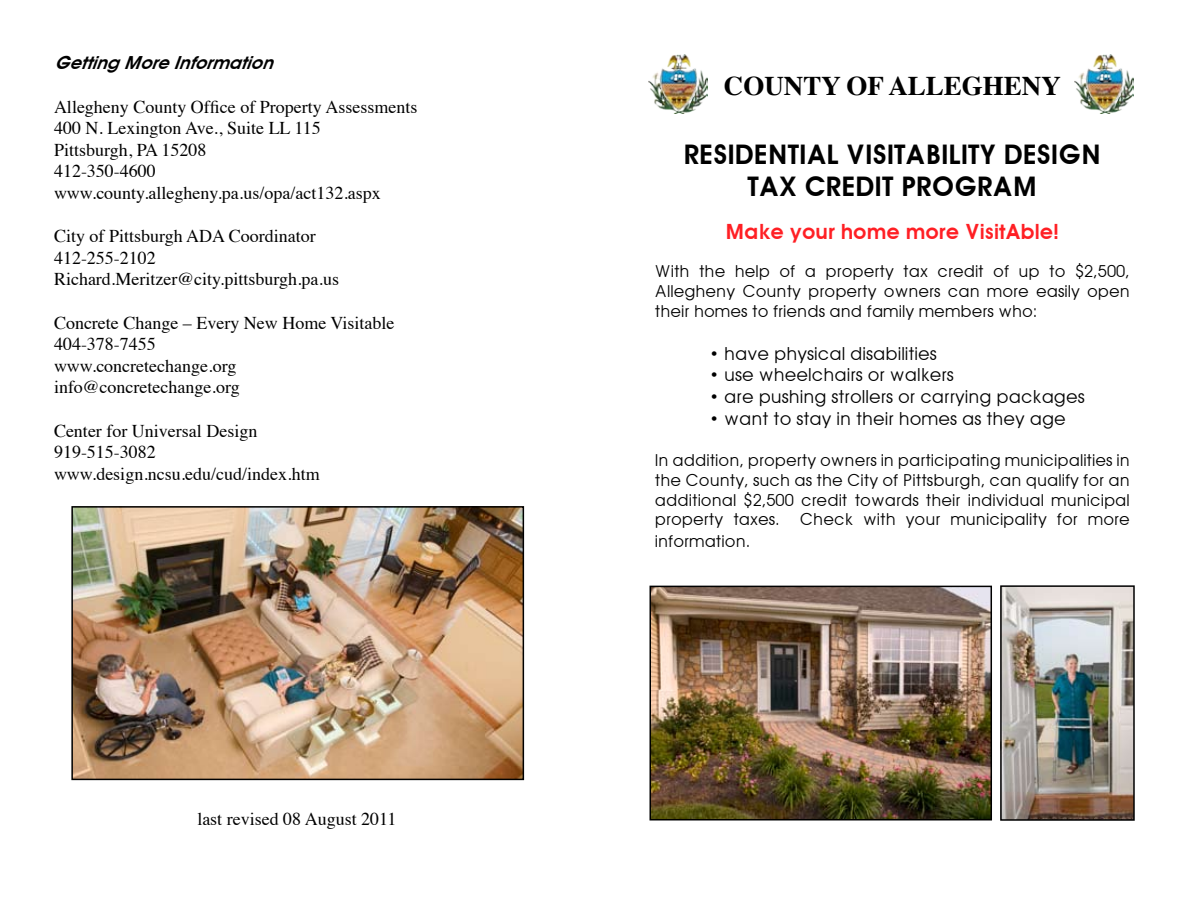
<style>
.page{position:relative;width:1188px;height:918px;background:#fff}
.page>*{position:absolute;margin:0;border:0;box-sizing:border-box;transform-origin:0 0}
.t1{font:600 27px/32.4px "Avant Garde";color:#000;text-align:center}
.t2{font:700 27px "Times";color:#000}
.t3{font:600 21px "Avant Garde";color:#ff1f24}
.t4{font:18px/21.6px "Times";color:#000}
.t5{font:18px "Avant Garde";color:#000}
.t6{font:italic 600 18px "Avant Garde";color:#000}
.t7{font:16.5px/19.8px "Avant Garde";color:#000;text-align:justify}
</style>
<div class="page">
<img style="left:648px;top:54px;width:60px;height:60px">
<img style="left:1074px;top:54px;width:60px;height:60px">
<img style="left:1003px;top:588px;width:129px;height:230px">
<div style="left:1000px;top:585px;width:135px;height:236px;border:2px solid #000"></div>
<img style="left:653px;top:589px;width:336px;height:228px">
<div style="left:650px;top:586px;width:342px;height:234px;border:2px solid #000"></div>
<img style="left:74px;top:509px;width:447px;height:268px">
<div style="left:71px;top:506px;width:453px;height:274px;border:2px solid #000"></div>
<p class="t6" style="left:54px;top:52px;width:228px">GettingMoreInformation</p>
<p class="t4" style="left:54px;top:94px;width:365px">Allegheny County Office of Property Assessments 400 N. Lexington Ave., Suite LL 115<br>Pittsburgh, PA 15208<br>412-350-4600 www.county.allegheny.pa.us/opa/act132.aspx</p>
<p class="t4" style="left:54px;top:224px;width:287px">City of Pittsburgh ADA Coordinator<br>412-255-2102<br>Richard.Meritzer@city.pittsburgh.pa.us</p>
<p class="t4" style="left:54px;top:310px;width:342px">Concrete Change – Every New Home Visitable<br>404-378-7455<br>www.concretechange.org info@concretechange.org</p>
<p class="t4" style="left:54px;top:418px;width:267px">Center for Universal Design<br>919-515-3082 www.design.ncsu.edu/cud/index.htm</p>
<p class="t4" style="left:197px;top:807px;width:201px">last revised 08 August 2011</p>
<h1 class="t2" style="left:724px;top:60px;width:339px">COUNTY OF ALLEGHENY</h1>
<h1 class="t1" style="left:684px;top:138px;width:419px">RESIDENTIAL VISITABILITY DESIGN<br>TAX CREDIT PROGRAM</h1>
<p class="t3" style="left:726px;top:219px;width:335px">Make your home more VisitAble!</p>
<p class="t7" style="left:655px;top:261px;width:477px">With the help of a property tax credit of up to $2,500, Allegheny County property owners can more easily open their homes to friends and family members who:</p>
<p class="t5" style="left:709px;top:343px;width:230px">• have physical disabilities</p>
<p class="t5" style="left:709px;top:364px;width:247px">• use wheelchairs or walkers</p>
<p class="t5" style="left:709px;top:386px;width:377px">• are pushing strollers or carrying packages</p>
<p class="t5" style="left:709px;top:407px;width:359px">• want to stay in their homes as they age</p>
<p class="t7" style="left:655px;top:450px;width:476px">In addition, property owners in participating municipalities in the County, such as the City of Pittsburgh, can qualify for an additional $2,500 credit towards their individual municipal property taxes. Check with your municipality for more</p>
<p class="t7" style="left:655px;top:531px;width:97px">information.</p>
</div>
